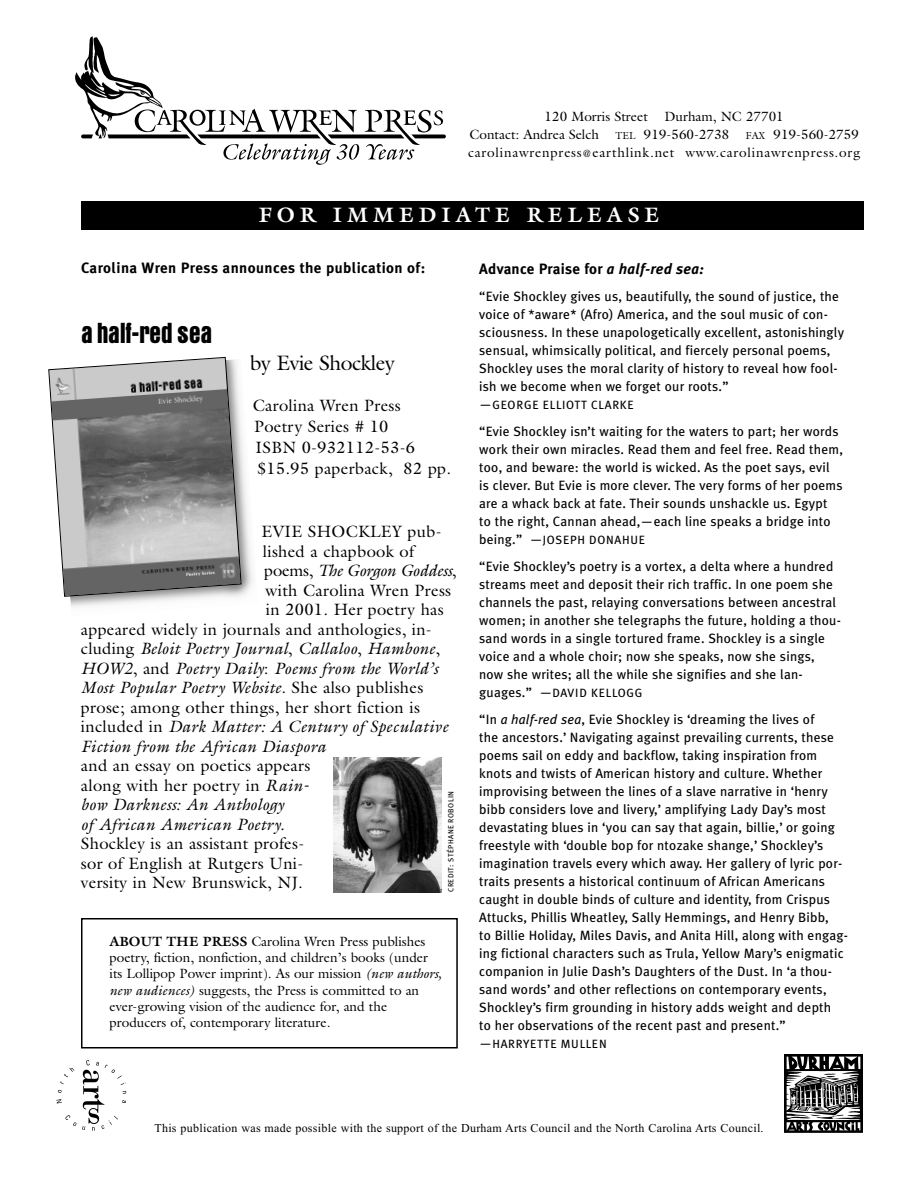
<style>
.page{position:relative;width:918px;height:1188px;background:#fff}
.page>*{position:absolute;margin:0;border:0;box-sizing:border-box;transform-origin:0 0}
.t1{font:700 condensed 22.5px "OPTI Aurora";letter-spacing:-.025em;color:#000}
.t2{font:700 21px "Galliard";letter-spacing:.24em;color:#fff}
.t3{font:21px "Galliard";letter-spacing:-.025em;color:#000}
.t4{font:16.5px/21px "Galliard";letter-spacing:.015em;color:#000}
.t5{font:italic 16.5px/19.5px "Galliard";letter-spacing:.015em;color:#000}
.t6{font:italic 16.5px "Galliard";letter-spacing:-.01em;color:#000}
.t7{font:700 15px "Meta Plus";letter-spacing:.025em;color:#000}
.t8{font:13.5px/18px "Meta Plus";letter-spacing:.015em;color:#000}
.t9{font:13.5px/16.2px "Galliard";color:#000;text-align:center}
.t10{font:12px "Times New Roman";letter-spacing:.025em;color:#000}
.t11{font:12px "Meta Plus";letter-spacing:.055em;color:#000}
.t12{font:7.5px "Meta Plus";letter-spacing:.055em;color:#000}
.s1{font-size:10.2px}
.s2{font-size:10.5px}
.s3{font-style:normal}
.s4{font-weight:700}
.s5{font-style:italic}
.s6{font-size:13.5px}
</style>
<div class="page">
<div style="left:81px;top:201px;width:783px;height:29px;background:#000"></div>
<img style="left:70px;top:443px;width:183px;height:164px">
<svg style="left:48px;top:357px;width:194px;height:240px;background:#979797"></svg>
<svg style="left:75px;top:37px;width:371px;height:128px"></svg>
<div style="left:81px;top:918px;width:377px;height:130px;border:2px solid #000"></div>
<img style="left:334px;top:758px;width:108px;height:134px">
<img style="left:784px;top:1054px;width:78px;height:79px">
<img style="left:56px;top:1060px;width:71px;height:71px">
<p class="t9" style="left:468px;top:109px;width:394px;line-height:18px">120 Morris Street Durham, NC 27701<br>Contact: Andrea Selch <span class="s1">TEL</span> 919-560-2738 <span class="s1">FAX</span> 919-560-2759 carolinawrenpress<span class="s2">@</span> earthlink.net www.carolinawrenpress.org</p>
<h2 class="t2" style="left:259px;top:207px;width:402px">FOR IMMEDIATE RELEASE</h2>
<p class="t7" style="left:81px;top:262px;width:346px">Carolina Wren Press announces the publication of:</p>
<h1 class="t1" style="left:81px;top:322px;width:133px">a half-red sea</h1>
<h2 class="t3" style="left:250px;top:355px;width:146px">by Evie Shockley</h2>
<p class="t4" style="left:253px;top:396px;width:200px">Carolina Wren Press<br>Poetry Series # 10<br>ISBN 0-932112-53-6 $15.95 paperback, 82 pp.</p>
<p class="t4" style="left:262px;top:523px;width:182px">EVIE SHOCKLEY pub-</p>
<p class="t4" style="left:263px;top:542px;width:153px">lished a chapbook of</p>
<p class="t6" style="left:264px;top:564px;width:194px"><span class="s3">poems,</span> The Gorgon Goddess<span class="s3">,</span></p>
<p class="t4" style="left:266px;top:581px;width:187px">with Carolina Wren Press</p>
<p class="t4" style="left:266px;top:601px;width:179px">in 2001. Her poetry has</p>
<p class="t4" style="left:81px;top:620px;width:352px">appeared widely in journals and anthologies, in-</p>
<p class="t5" style="left:81px;top:640px;width:360px"><span class="s3">cluding</span> Beloit Poetry Journal<span class="s3">,</span> Callaloo<span class="s3">,</span> Hambone<span class="s3">,</span></p>
<p class="t5" style="left:81px;top:660px;width:359px">HOW2<span class="s3">, and</span> Poetry Daily<span class="s3">:</span> Poems from the World’s</p>
<p class="t5" style="left:81px;top:679px;width:344px">Most Popular Poetry Website<span class="s3">. She also publishes</span></p>
<p class="t4" style="left:81px;top:698px;width:340px">prose; among other things, her short fiction is</p>
<p class="t5" style="left:81px;top:718px;width:369px"><span class="s3">included in</span> Dark Matter: A Century of Speculative</p>
<p class="t5" style="left:81px;top:738px;width:247px">Fiction from the African Diaspora</p>
<p class="t5" style="left:81px;top:757px;width:231px"><span class="s3">and an essay on poetics appears along with her poetry in</span> Rain&shy;bow Darkness: An Anthology<br>of African American Poetry.</p>
<p class="t4" style="left:81px;top:835px;width:225px;line-height:19.5px;text-align:justify">Shockley is an assistant profes&shy;sor of English at Rutgers Uni&shy;versity in New Brunswick, NJ.</p>
<p class="t12" style="left:448px;top:892px;width:103px;rotate:-90deg">CREDIT: STÉPHANE ROBOLIN</p>
<p class="t9" style="left:110px;top:935px;width:334px;text-align:left"><span class="s4">ABOUT THE PRESS</span> Carolina Wren Press publishes poetry, fiction, nonfiction, and children’s books (under its Lollipop Power imprint). As our mission <span class="s5">(new authors, new audiences)</span> suggests, the Press is committed to an ever-growing vision of the audience for, and the producers of, contemporary literature.</p>
<p class="t7" style="left:479px;top:264px;width:226px">Advance Praise for <span class="s5">a half-red sea:</span></p>
<p class="t8" style="left:479px;top:289px;width:366px">“Evie Shockley gives us, beautifully, the sound of justice, the voice of *aware* (Afro) America, and the soul music of con&shy;sciousness. In these unapologetically excellent, astonishingly sensual, whimsically political, and fiercely personal poems, Shockley uses the moral clarity of history to reveal how fool&shy;ish we become when we forget our roots.”</p>
<p class="t11" style="left:479px;top:401px;width:156px"><span class="s6">—</span>GEORGE ELLIOTT CLARKE</p>
<p class="t8" style="left:479px;top:424px;width:365px">“Evie Shockley isn’t waiting for the waters to part; her words work their own miracles. Read them and feel free. Read them, too, and beware: the world is wicked. As the poet says, evil<br>is clever. But Evie is more clever. The very forms of her poems are a whack back at fate. Their sounds unshackle us. Egypt<br>to the right, Cannan ahead,—each line speaks a bridge into</p>
<p class="t11" style="left:479px;top:536px;width:167px"><span class="s6">being.” —</span>JOSEPH DONAHUE</p>
<p class="t8" style="left:479px;top:559px;width:363px">“Evie Shockley’s poetry is a vortex, a delta where a hundred streams meet and deposit their rich traffic. In one poem she channels the past, relaying conversations between ancestral women; in another she telegraphs the future, holding a thou&shy;sand words in a single tortured frame. Shockley is a single voice and a whole choir; now she speaks, now she sings, now she writes; all the while she signifies and she lan-</p>
<p class="t11" style="left:479px;top:689px;width:165px"><span class="s6">guages.” —</span>DAVID KELLOGG</p>
<p class="t8" style="left:479px;top:712px;width:370px">“In <span class="s5">a half-red sea</span>, Evie Shockley is ‘dreaming the lives of<br>the ancestors.’ Navigating against prevailing currents, these poems sail on eddy and backflow, taking inspiration from knots and twists of American history and culture. Whether improvising between the lines of a slave narrative in ‘henry bibb considers love and livery,’ amplifying Lady Day’s most devastating blues in ‘you can say that again, billie,’ or going freestyle with ‘double bop for ntozake shange,’ Shockley’s imagination travels every which away. Her gallery of lyric por&shy;traits presents a historical continuum of African Americans caught in double binds of culture and identity, from Crispus Attucks, Phillis Wheatley, Sally Hemmings, and Henry Bibb,<br>to Billie Holiday, Miles Davis, and Anita Hill, along with engag&shy;ing fictional characters such as Trula, Yellow Mary’s enigmatic companion in Julie Dash’s Daughters of the Dust. In ‘a thou&shy;sand words’ and other reflections on contemporary events, Shockley’s firm grounding in history adds weight and depth<br>to her observations of the recent past and present.”</p>
<p class="t11" style="left:479px;top:1040px;width:129px"><span class="s6">—</span>HARRYETTE MULLEN</p>
<p class="t10" style="left:154px;top:1124px;width:611px">This publication was made possible with the support of the Durham Arts Council and the North Carolina Arts Council.</p>
</div>
